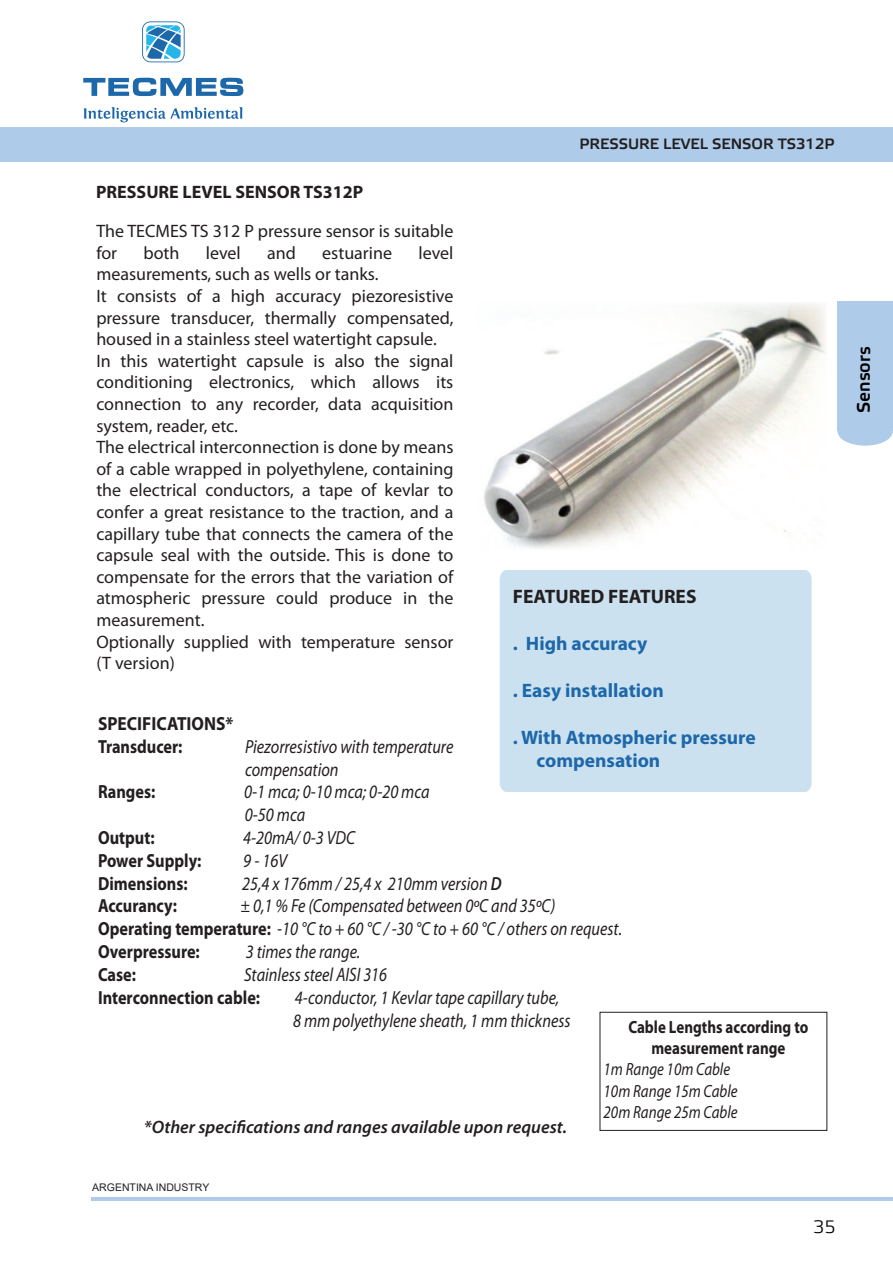
<style>
.page{position:relative;width:893px;height:1263px;background:#fff}
.page>*{position:absolute;margin:0;border:0;box-sizing:border-box;transform-origin:0 0}
.t1{font:700 19.5px/23.4px "Myriad Pro";color:#1d68aa}
.t2{font:700 19.5px "Myriad Pro";color:#231f20}
.t3{font:italic 19.05px/22.8px "Myriad Pro";color:#231f20;scale:.86 1}
.t4{font:700 19.05px/22.8px "Myriad Pro";color:#231f20;scale:.86 1}
.t5{font:700 19.05px/22.8px "Myriad Pro";color:#231f20;scale:.92 1}
.t6{font:18px/21.6px "Myriad Pro";color:#231f20}
.t7{font:italic 600 18px "Myriad Pro";color:#231f20}
.t8{font:700 18px "Myriad Pro";color:#231f20}
.t9{font:700 18px "Elektra Light Pro";color:#000}
.t10{font:300 18px "Etelka";color:#000}
.t11{font:italic 17.7px/21.3px "Myriad Pro";color:#231f20;scale:.84 1}
.t12{font:700 17.7px/21.3px "Myriad Pro";color:#231f20;text-align:center;scale:.84 1}
.t13{font:700 15px "Elektra Light Pro";color:#231f20}
.t14{font:10.5px "Arial";color:#231f20}
.s1{font-weight:600}
.s2{font-weight:700;font-style:normal}
.s3{font-weight:400;font-style:italic}
.s4{font-weight:400;font-style:italic;font-size:19.5px}
</style>
<div class="page">
<div style="left:0;top:127px;width:893px;height:35px;background:#aecbe9"></div>
<hr style="left:91px;top:1197px;width:802px;height:4px;background:#aecbe9">
<div style="left:500px;top:570px;width:312px;height:222px;background:#cce1ef"></div>
<img style="left:484px;top:303px;width:341px;height:245px">
<div style="left:837px;top:302px;width:56px;height:129px;background:#aecbe9"></div>
<div style="left:837px;top:417px;width:56px;height:29px;background:#aecbe9;border-radius:50%"></div>
<svg style="left:83px;top:78px;width:160px;height:18px"></svg>
<svg style="left:142px;top:21px;width:43px;height:41px"></svg>
<svg style="left:84px;top:107px;width:158px;height:15px"></svg>
<div style="left:600px;top:1012px;width:227px;height:119px;border:1px solid #231f20"></div>
<p class="t8" style="left:96px;top:185px;width:269px">PRESSURE LEVEL SENSOR TS312P</p>
<p class="t6" style="left:96px;top:222px;width:359px">The TECMES TS 312 P pressure sensor is suitable for</p>
<p class="t6" style="left:143px;top:243px;width:38px">both</p>
<p class="t6" style="left:206px;top:243px;width:37px">level</p>
<p class="t6" style="left:267px;top:243px;width:30px">and</p>
<p class="t6" style="left:322px;top:243px;width:71px">estuarine</p>
<p class="t6" style="left:418px;top:243px;width:37px">level</p>
<p class="t6" style="left:96px;top:265px;width:359px">measurements, such as wells or tanks.<br>It consists of a high accuracy piezoresistive pressure transducer, thermally compensated, housed in a stainless steel watertight capsule.<br>In this watertight capsule is also the signal conditioning electronics, which allows its connection to any recorder, data acquisition system, reader, etc.<br>The electrical interconnection is done by means of a cable wrapped in polyethylene, containing the electrical conductors, a tape of kevlar to confer a great resistance to the traction, and a capillary tube that connects the camera of the capsule seal with the outside. This is done to compensate for the errors that the variation of atmospheric pressure could produce in the measurement.<br>Optionally supplied with temperature sensor (T version)</p>
<p class="t5" style="left:98px;top:714px;width:149px">SPECIFICATIONS*<br>Transducer:</p>
<p class="t3" style="left:245px;top:736px;width:244px">Piezorresistivo with temperature compensation</p>
<p class="t13" style="left:579px;top:135px;width:256px">PRESSURE LEVEL SENSOR TS312P</p>
<p class="t2" style="left:513px;top:589px;width:185px">FEATURED FEATURES</p>
<p class="t1" style="left:513px;top:633px;width:136px">. High accuracy</p>
<p class="t1" style="left:513px;top:680px;width:153px">. Easy installation</p>
<p class="t1" style="left:536px;top:727px;width:221px;text-indent:-24px">. With Atmospheric pressure compensation</p>
<p class="t4" style="left:98px;top:782px;width:68px">Ranges:</p>
<p class="t3" style="left:244px;top:781px;width:217px">0-1 mca; 0-10 mca; 0-20 mca<br>0-50 mca</p>
<p class="t4" style="left:98px;top:828px;width:67px">Output:</p>
<p class="t3" style="left:243px;top:827px;width:132px">4-20mA/ 0-3 VDC</p>
<p class="t4" style="left:98px;top:850px;width:122px">Power Supply:</p>
<p class="t3" style="left:243px;top:850px;width:53px">9 - 16V</p>
<p class="t4" style="left:98px;top:873px;width:106px">Dimensions:</p>
<p class="t3" style="left:242px;top:873px;width:303px">25,4 x 176mm / 25,4 x 210mm version <span class="s1">D</span></p>
<p class="t4" style="left:98px;top:896px;width:93px">Accurancy:</p>
<p class="t3" style="left:98px;top:895px;width:611px;text-indent:142px">± 0,1 % Fe (Compensated between 0ºC and 35ºC)<br><span class="s2">Operating temperature:</span> -10 °C to + 60 °C / -30 °C to + 60 °C / others on request.<br><span class="s2">Overpressure:</span></p>
<p class="t3" style="left:246px;top:941px;width:135px">3 times the range.</p>
<p class="t4" style="left:98px;top:965px;width:338px;text-indent:146px"><span class="s3">Stainless steel</span> <span class="s4">AISI 316<br></span>Interconnection cable:</p>
<p class="t4" style="left:98px;top:965px;width:46px">Case:</p>
<p class="t3" style="left:293px;top:987px;width:324px">4-conductor, 1 Kevlar tape capillary tube,<br>8 mm polyethylene sheath, 1 mm thickness</p>
<p class="t7" style="left:144px;top:1120px;width:425px">*Other specifications and ranges available upon request.</p>
<p class="t14" style="left:92px;top:1181px;width:119px">ARGENTINA INDUSTRY</p>
<p class="t12" style="left:628px;top:1018px;width:216px">Cable Lengths according to measurement range</p>
<p class="t11" style="left:604px;top:1059px;width:161px">1m Range 10m Cable<br>10m Range 15m Cable<br>20m Range 25m Cable</p>
<p class="t10" style="left:813px;top:1219px;width:24px">35</p>
<p class="t9" style="left:853px;top:413px;width:68px;rotate:-90deg">Sensors</p>
</div>
